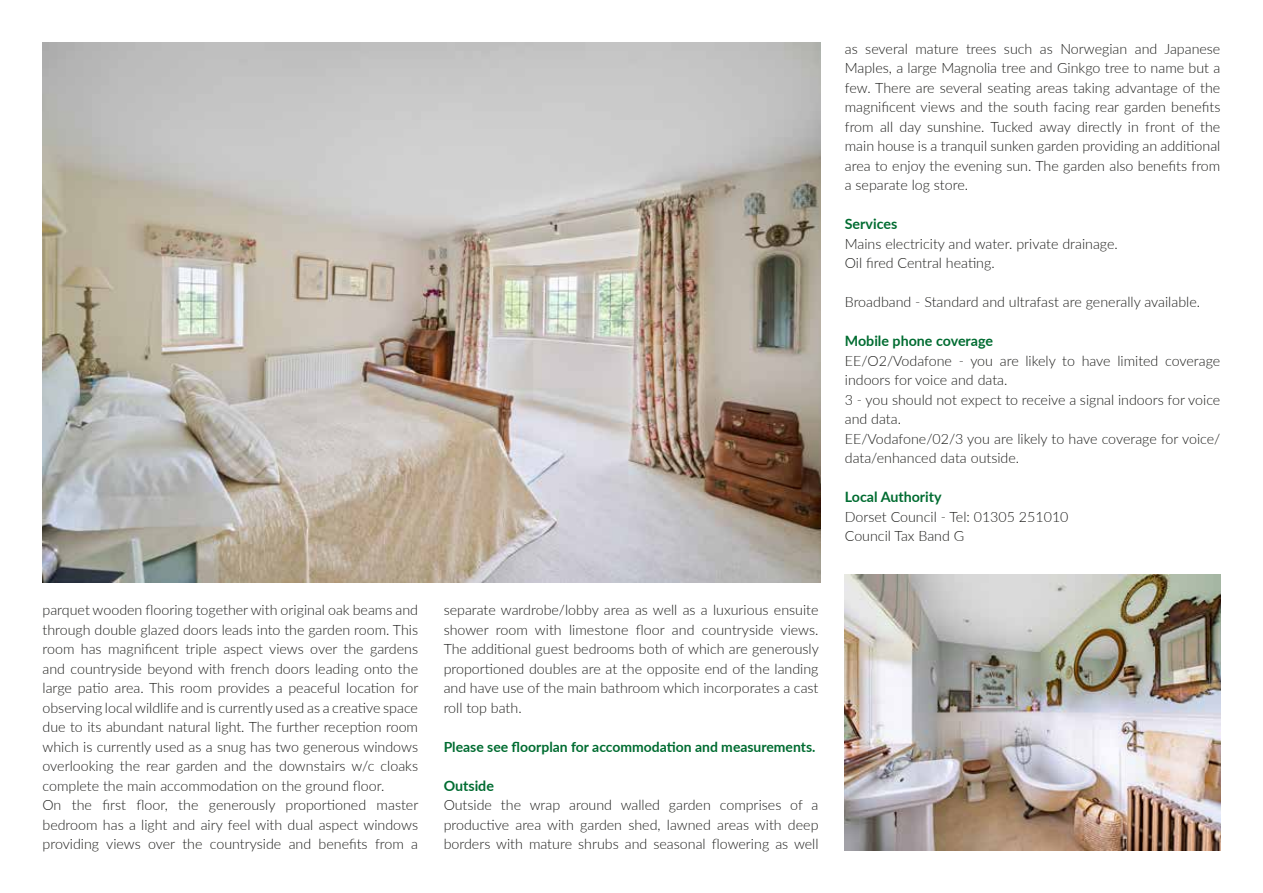
<style>
.page{position:relative;width:1263px;height:893px;background:#fff}
.page>*{position:absolute;margin:0;border:0;box-sizing:border-box;transform-origin:0 0}
.t1{font:300 14.25px/19.5px "Lato";color:#1e1e1c}
.t2{font:700 14.25px "Lato";color:#006c31}
.t3{font:700 13.95px "Lato";color:#006c31}
</style>
<div class="page">
<img style="left:43px;top:43px;width:778px;height:540px">
<img style="left:844px;top:574px;width:376px;height:276px">
<p class="t1" style="left:43px;top:600px;width:377px">parquet wooden flooring together with original oak beams and through double glazed doors leads into the garden room. This room has magnificent triple aspect views over the gardens and countryside beyond with french doors leading onto the large patio area. This room provides a peaceful location for observing local wildlife and is currently used as a creative space due to its abundant natural light. The further reception room which is currently used as a snug has two generous windows overlooking the rear garden and the downstairs w/c cloaks complete the main accommodation on the ground floor.<br>On the first floor, the generously proportioned master bedroom has a light and airy feel with dual aspect windows providing views over the countryside and benefits from a</p>
<p class="t1" style="left:444px;top:600px;width:377px;text-align:justify">separate wardrobe/lobby area as well as a luxurious ensuite shower room with limestone floor and countryside views.<br>The additional guest bedrooms both of which are generously proportioned doubles are at the opposite end of the landing and have use of the main bathroom which incorporates a cast roll top bath.</p>
<p class="t3" style="left:444px;top:736px;width:373px">Please see floorplan for accommodation and measurements.</p>
<p class="t2" style="left:444px;top:775px;width:52px">Outside</p>
<p class="t1" style="left:444px;top:795px;width:376px;text-align:justify">Outside the wrap around walled garden comprises of a productive area with garden shed, lawned areas with deep borders with mature shrubs and seasonal flowering as well</p>
<p class="t1" style="left:845px;top:39px;width:377px;text-align:justify">as several mature trees such as Norwegian and Japanese Maples, a large Magnolia tree and Ginkgo tree to name but a few. There are several seating areas taking advantage of the magnificent views and the south facing rear garden benefits from all day sunshine. Tucked away directly in front of the main house is a tranquil sunken garden providing an additional area to enjoy the evening sun. The garden also benefits from a separate log store.</p>
<p class="t2" style="left:845px;top:214px;width:54px">Services</p>
<p class="t1" style="left:845px;top:234px;width:275px">Mains electricity and water. private drainage.<br>Oil fired Central heating.</p>
<p class="t1" style="left:845px;top:292px;width:357px">Broadband - Standard and ultrafast are generally available.</p>
<p class="t2" style="left:845px;top:331px;width:150px">Mobile phone coverage</p>
<p class="t1" style="left:845px;top:351px;width:377px">EE/O2/Vodafone - you are likely to have limited coverage indoors for voice and data.<br>3 - you should not expect to receive a signal indoors for voice and data.<br>EE/Vodafone/02/3 you are likely to have coverage for voice/ data/enhanced data outside.</p>
<p class="t2" style="left:845px;top:487px;width:98px">Local Authority</p>
<p class="t1" style="left:845px;top:506px;width:225px">Dorset Council - Tel: 01305 251010<br>Council Tax Band G</p>
</div>
